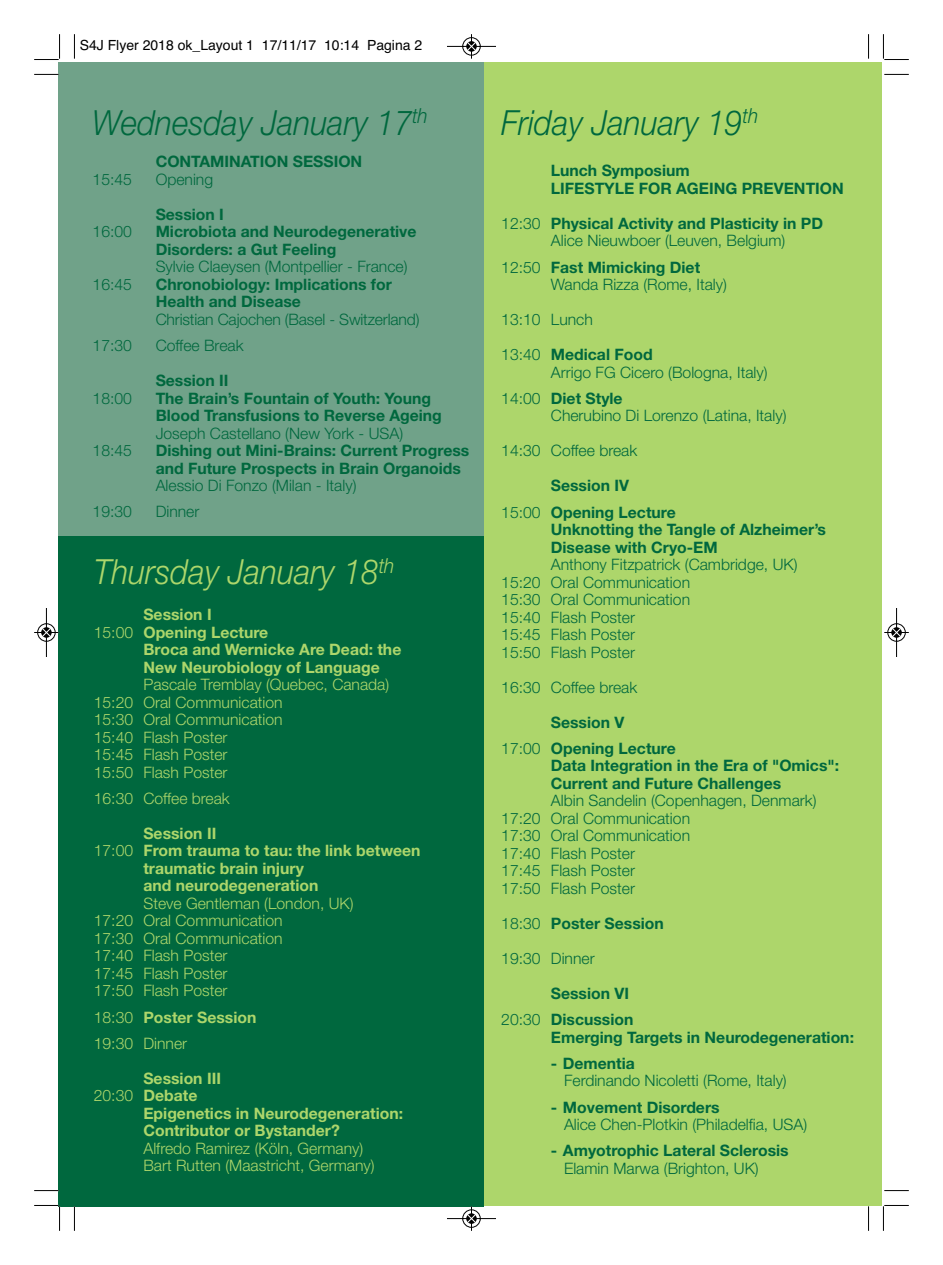
<style>
.page{position:relative;width:943px;height:1265px;background:#fff}
.page>*{position:absolute;margin:0;border:0;box-sizing:border-box;transform-origin:0 0}
.t1{font:italic 300 34.65px "Helvetica Neue";color:#00683e;scale:.91 1}
.t2{font:italic 300 34.65px "Helvetica Neue";color:#add66b;scale:.91 1}
.t3{font:300 15.75px/17.5px "Helvetica Neue";color:#00683e}
.t4{font:700 15.75px/17.5px "Helvetica Neue";color:#00683e}
.t5{font:300 15.75px/17.5px "Helvetica Neue";color:#add66b}
.t6{font:700 15.75px/17.5px "Helvetica Neue";color:#add66b}
.t7{font:14px "Helvetica";color:#000}
.s1{font-weight:300}
.s2{font-weight:700}
</style>
<div class="page">
<div style="left:58px;top:62px;width:824px;height:1144px;background:#add66b"></div>
<div style="left:58px;top:62px;width:425px;height:489px;background:#70a289"></div>
<div style="left:58px;top:536px;width:425px;height:671px;background:#00683e"></div>
<svg style="left:74px;top:34px;width:1px;height:25px"></svg>
<svg style="left:34px;top:74px;width:25px;height:1px"></svg>
<svg style="left:868px;top:34px;width:1px;height:25px"></svg>
<svg style="left:884px;top:74px;width:24px;height:1px"></svg>
<svg style="left:74px;top:1206px;width:1px;height:25px"></svg>
<svg style="left:34px;top:1190px;width:25px;height:1px"></svg>
<svg style="left:868px;top:1206px;width:1px;height:25px"></svg>
<svg style="left:884px;top:1190px;width:24px;height:1px"></svg>
<svg style="left:34px;top:34px;width:26px;height:26px"></svg>
<svg style="left:883px;top:34px;width:25px;height:26px"></svg>
<svg style="left:34px;top:1205px;width:26px;height:26px"></svg>
<svg style="left:883px;top:1205px;width:25px;height:26px"></svg>
<svg style="left:447px;top:34px;width:49px;height:25px"></svg>
<svg style="left:447px;top:1205px;width:49px;height:26px"></svg>
<svg style="left:34px;top:608px;width:25px;height:49px"></svg>
<svg style="left:884px;top:608px;width:25px;height:49px"></svg>
<p class="t7" style="left:80px;top:40px;width:344px">S4J Flyer 2018 ok_Layout 1 17/11/17 10:14 Pagina 2</p>
<h1 class="t1" style="left:93px;top:110px;width:370px">Wednesday January 17<sup>th</sup></h1>
<h1 class="t1" style="left:501px;top:110px;width:284px">Friday January 19<sup>th</sup></h1>
<p class="t4" style="left:156px;top:154px;width:208px">CONTAMINATION SESSION</p>
<p class="t3" style="left:93px;top:172px;width:41px">15:45</p>
<p class="t3" style="left:156px;top:172px;width:59px">Opening</p>
<p class="t4" style="left:156px;top:207px;width:70px">Session I</p>
<p class="t3" style="left:93px;top:224px;width:41px">16:00</p>
<p class="t4" style="left:156px;top:224px;width:262px">Microbiota and Neurodegenerative<br>Disorders: a Gut Feeling</p>
<p class="t3" style="left:156px;top:259px;width:253px">Sylvie Claeysen (Montpellier - France)</p>
<p class="t3" style="left:93px;top:277px;width:41px">16:45</p>
<p class="t4" style="left:156px;top:277px;width:238px">Chronobiology: Implications for<br>Health and Disease</p>
<p class="t3" style="left:156px;top:312px;width:265px">Christian Cajochen (Basel - Switzerland)</p>
<p class="t3" style="left:93px;top:338px;width:41px">17:30</p>
<p class="t3" style="left:156px;top:338px;width:89px">Coffee Break</p>
<p class="t4" style="left:156px;top:373px;width:74px">Session II</p>
<p class="t3" style="left:93px;top:391px;width:41px">18:00</p>
<p class="t4" style="left:156px;top:391px;width:288px">The Brain’s Fountain of Youth: Young<br>Blood Transfusions to Reverse Ageing</p>
<p class="t3" style="left:156px;top:426px;width:249px">Joseph Castellano (New York - USA)</p>
<p class="t3" style="left:93px;top:443px;width:41px">18:45</p>
<p class="t4" style="left:156px;top:443px;width:315px">Dishing out Mini-Brains: Current Progress and Future Prospects in Brain Organoids</p>
<p class="t3" style="left:156px;top:478px;width:202px">Alessio Di Fonzo (Milan - Italy)</p>
<p class="t3" style="left:93px;top:504px;width:41px">19:30</p>
<p class="t3" style="left:156px;top:504px;width:45px">Dinner</p>
<h1 class="t2" style="left:94px;top:559px;width:332px">Thursday January 18<sup>th</sup></h1>
<p class="t6" style="left:143px;top:607px;width:70px">Session I</p>
<p class="t6" style="left:94px;top:625px;width:176px"><span class="s1">15:00</span> Opening Lecture</p>
<p class="t6" style="left:143px;top:642px;width:259px">Broca and Wernicke Are Dead: the</p>
<p class="t6" style="left:143px;top:660px;width:238px">New Neurobiology of Language</p>
<p class="t5" style="left:94px;top:677px;width:297px;text-indent:50px">Pascale Tremblay (Quebec, Canada)<br>15:20 Oral Communication<br>15:30 Oral Communication<br>15:40 Flash Poster<br>15:45 Flash Poster<br>15:50 Flash Poster</p>
<p class="t5" style="left:94px;top:791px;width:137px">16:30 Coffee break</p>
<p class="t6" style="left:143px;top:826px;width:74px">Session II</p>
<p class="t6" style="left:94px;top:843px;width:328px"><span class="s1">17:00</span> From trauma to tau: the link between</p>
<p class="t6" style="left:143px;top:861px;width:162px">traumatic brain injury</p>
<p class="t6" style="left:143px;top:878px;width:177px">and neurodegeneration</p>
<p class="t5" style="left:94px;top:896px;width:261px;text-indent:50px">Steve Gentleman (London, UK)<br>17:20 Oral Communication<br>17:30 Oral Communication<br>17:40 Flash Poster<br>17:45 Flash Poster<br>17:50 Flash Poster</p>
<p class="t5" style="left:94px;top:1005px;width:164px;line-height:26.2px">18:30 <span class="s2">Poster Session<br></span>19:30 Dinner</p>
<p class="t6" style="left:94px;top:1071px;width:129px;text-indent:50px">Session III<br><span class="s1">20:30</span> Debate</p>
<p class="t6" style="left:143px;top:1106px;width:261px">Epigenetics in Neurodegeneration:<br>Contributor or Bystander?</p>
<p class="t5" style="left:143px;top:1141px;width:233px">Alfredo Ramirez (Köln, Germany)<br>Bart Rutten (Maastricht, Germany)</p>
<p class="t4" style="left:551px;top:163px;width:294px">Lunch Symposium<br>LIFESTYLE FOR AGEING PREVENTION</p>
<p class="t3" style="left:551px;top:216px;width:274px;text-indent:-50px">12:30 <span class="s2">Physical Activity and Plasticity in PD<br></span>Alice Nieuwboer (Leuven, Belgium)</p>
<p class="t3" style="left:551px;top:260px;width:177px;text-indent:-50px">12:50 <span class="s2">Fast Mimicking Diet<br></span>Wanda Rizza (Rome, Italy)</p>
<p class="t3" style="left:501px;top:312px;width:93px">13:10 Lunch</p>
<p class="t3" style="left:551px;top:347px;width:218px;text-indent:-50px">13:40 <span class="s2">Medical Food<br></span>Arrigo FG Cicero (Bologna, Italy)</p>
<p class="t3" style="left:551px;top:391px;width:237px;text-indent:-50px">14:00 <span class="s2">Diet Style<br></span>Cherubino Di Lorenzo (Latina, Italy)</p>
<p class="t3" style="left:501px;top:444px;width:137px">14:30 Coffee break</p>
<p class="t4" style="left:501px;top:474px;width:176px;line-height:26.2px;text-align:center">Session IV<br><span class="s1">15:00</span> Opening Lecture</p>
<p class="t4" style="left:551px;top:522px;width:276px">Unknotting the Tangle of Alzheimer’s<br>Disease with Cryo-EM</p>
<p class="t3" style="left:501px;top:557px;width:298px;text-indent:50px">Anthony Fitzpatrick (Cambridge, UK)<br>15:20 Oral Communication<br>15:30 Oral Communication<br>15:40 Flash Poster<br>15:45 Flash Poster<br>15:50 Flash Poster</p>
<p class="t3" style="left:501px;top:680px;width:137px">16:30 Coffee break</p>
<p class="t4" style="left:501px;top:710px;width:176px;line-height:26.2px;text-align:center">Session V<br><span class="s1">17:00</span> Opening Lecture</p>
<p class="t4" style="left:551px;top:758px;width:290px">Data Integration in the Era of "Omics":<br>Current and Future Challenges</p>
<p class="t3" style="left:501px;top:794px;width:317px;text-indent:50px">Albin Sandelin (Copenhagen, Denmark)<br>17:20 Oral Communication<br>17:30 Oral Communication<br>17:40 Flash Poster<br>17:45 Flash Poster<br>17:50 Flash Poster</p>
<p class="t4" style="left:501px;top:916px;width:164px"><span class="s1">18:30</span> Poster Session</p>
<p class="t3" style="left:501px;top:951px;width:95px">19:30 Dinner</p>
<p class="t4" style="left:501px;top:982px;width:134px;line-height:26.2px;text-align:right">Session VI<br><span class="s1">20:30</span> Discussion</p>
<p class="t4" style="left:551px;top:1030px;width:304px">Emerging Targets in Neurodegeneration:</p>
<p class="t4" style="left:551px;top:1056px;width:86px">- Dementia</p>
<p class="t3" style="left:564px;top:1074px;width:224px">Ferdinando Nicoletti (Rome, Italy)</p>
<p class="t4" style="left:551px;top:1100px;width:170px">- Movement Disorders</p>
<p class="t3" style="left:564px;top:1117px;width:245px">Alice Chen-Plotkin (Philadelfia, USA)</p>
<p class="t4" style="left:551px;top:1143px;width:239px">- Amyotrophic Lateral Sclerosis</p>
<p class="t3" style="left:564px;top:1161px;width:196px">Elamin Marwa (Brighton, UK)</p>
</div>
